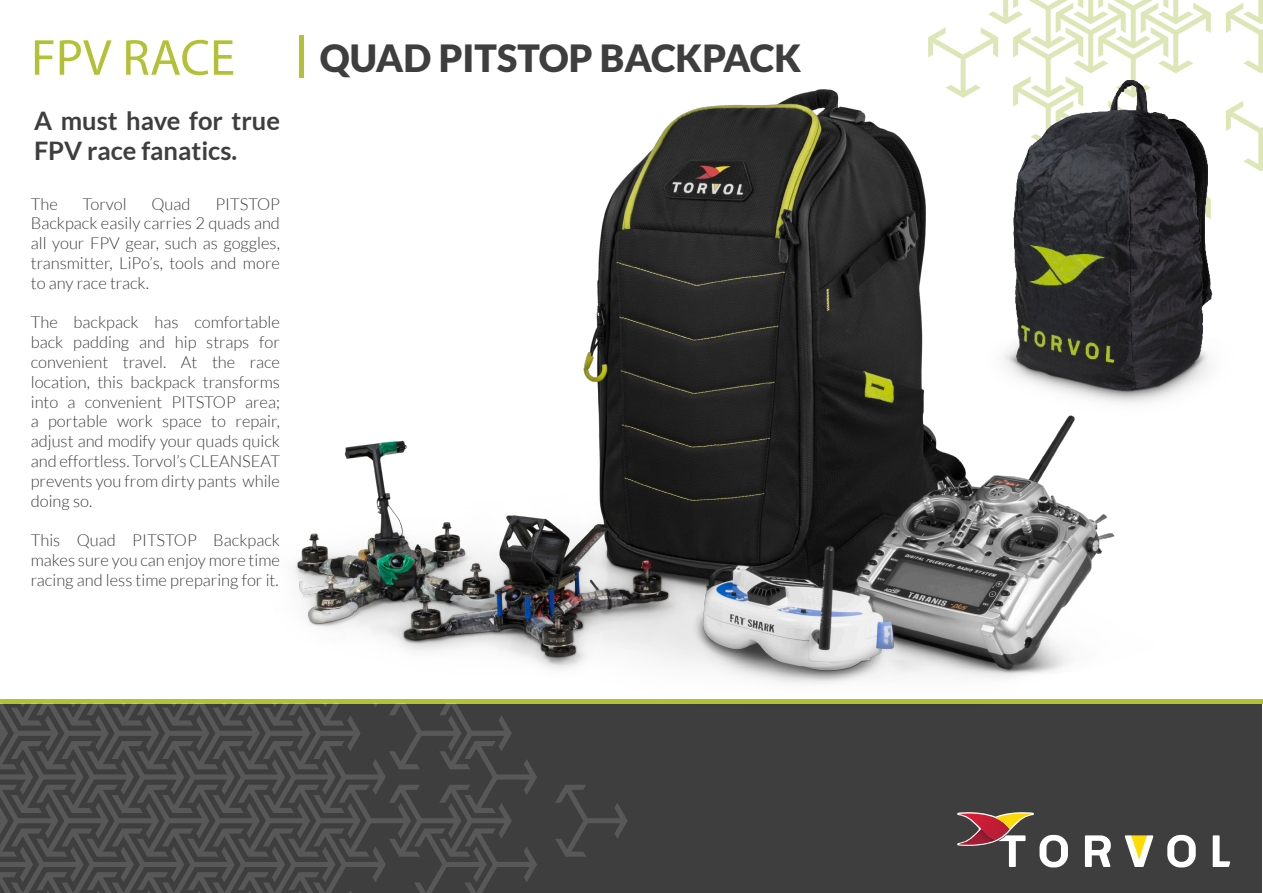
<style>
.page{position:relative;width:1263px;height:893px;background:#fff}
.page>*{position:absolute;margin:0;border:0;box-sizing:border-box;transform-origin:0 0}
.t1{font:51px "Myriad Pro";color:#b3c135}
.t2{font:900 37.5px "Lato";color:#3e3e3f}
.t3{font:700 25.5px/30.6px "Lato";color:#3e3e3f}
.t4{font:300 16.5px/19.8px "Lato";color:#3e3e3f;text-align:justify}
</style>
<div class="page">
<div style="left:0;top:700px;width:1262px;height:193px;background:#3e3e3f"></div>
<hr style="left:0;top:699px;width:1263px;height:4px;background:#b3c135">
<svg style="left:555px;top:785px;width:73px;height:72px"></svg>
<svg style="left:0;top:703px;width:537px;height:190px"></svg>
<svg style="left:1255px;top:125px;width:8px;height:46px"></svg>
<svg style="left:1226px;top:0;width:37px;height:73px"></svg>
<svg style="left:928px;top:0;width:283px;height:78px"></svg>
<div style="left:299px;top:36px;width:5px;height:42px;background:#b3c135"></div>
<svg style="left:1125px;top:835px;width:28px;height:32px"></svg>
<svg style="left:1167px;top:835px;width:29px;height:32px"></svg>
<svg style="left:1085px;top:835px;width:26px;height:32px"></svg>
<svg style="left:1213px;top:835px;width:17px;height:32px"></svg>
<svg style="left:957px;top:812px;width:111px;height:55px"></svg>
<img style="left:959px;top:829px;width:36px;height:16px">
<img style="left:981px;top:829px;width:14px;height:11px">
<img style="left:961px;top:57px;width:294px;height:343px">
<img style="left:255px;top:78px;width:904px;height:653px">
<h1 class="t1" style="left:31px;top:26px;width:206px">FPV RACE</h1>
<p class="t3" style="left:34px;top:105px;width:247px">A must have for true<br>FPV race fanatics.</p>
<p class="t4" style="left:31px;top:194px;width:28px">The</p>
<p class="t4" style="left:83px;top:194px;width:46px">Torvol</p>
<p class="t4" style="left:151px;top:194px;width:41px">Quad</p>
<p class="t4" style="left:31px;top:194px;width:251px;text-indent:185px">PITSTOP Backpack easily carries 2 quads and all your FPV gear, such as goggles, transmitter, LiPo’s, tools and more to any race track.</p>
<p class="t4" style="left:31px;top:313px;width:251px">The backpack has comfortable back padding and hip straps for convenient travel. At the race location, this backpack transforms into a convenient PITSTOP area; a portable work space to repair, adjust and modify your quads quick and effortless. Torvol’s CLEANSEAT prevents you from dirty pants while doing so.</p>
<p class="t4" style="left:31px;top:530px;width:251px">This Quad PITSTOP Backpack makes sure you can enjoy more time racing and less time preparing for it.</p>
<p class="t2" style="left:320px;top:36px;width:483px">QUAD PITSTOP BACKPACK</p>
</div>
